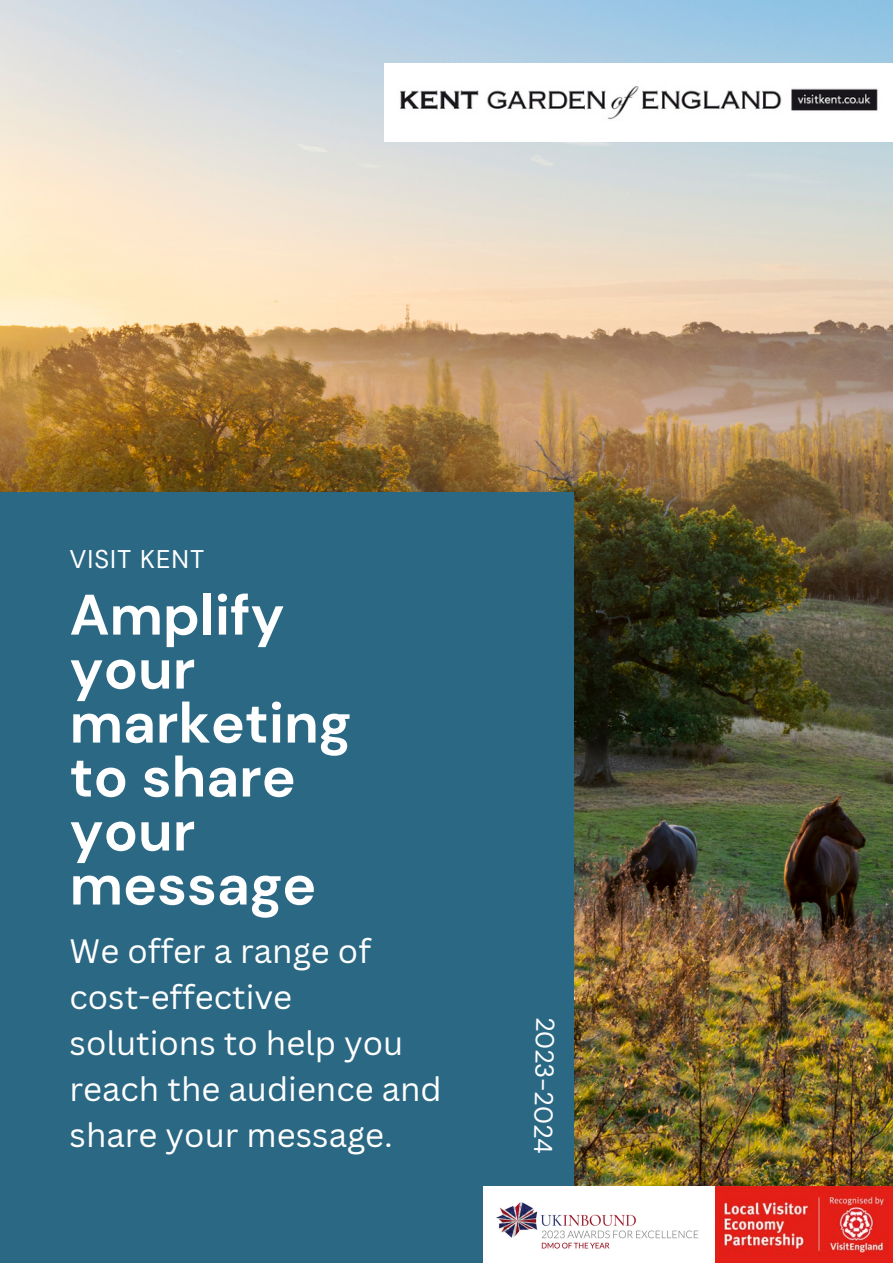
<style>
.page{position:relative;width:893px;height:1264px;background:#fff}
.page>*{position:absolute;margin:0;border:0;box-sizing:border-box;transform-origin:0 0}
.t1{font:700 57px/54px "DM Sans";color:#fff}
.t2{font:33px/46px "Canva Sans";color:#fff}
.t3{font:25.5px "DM Sans";letter-spacing:.04em;color:#fff}
</style>
<div class="page">
<img style="left:0;top:0;width:892px;height:1186px">
<div style="left:0;top:492px;width:573px;height:770px;background:#2a6884"></div>
<img style="left:384px;top:63px;width:508px;height:78px">
<img style="left:483px;top:1186px;width:409px;height:76px">
<p class="t3" style="left:70px;top:542px;width:136px">VISIT KENT</p>
<p class="t1" style="left:70px;top:588px;width:283px">Amplify your marketing to share your message</p>
<p class="t2" style="left:70px;top:926px;width:373px">We offer a range of cost-effective solutions to help you reach the audience and share your message.</p>
<p class="t3" style="left:561px;top:1016px;width:139px;rotate:91deg">2023-2024</p>
</div>
